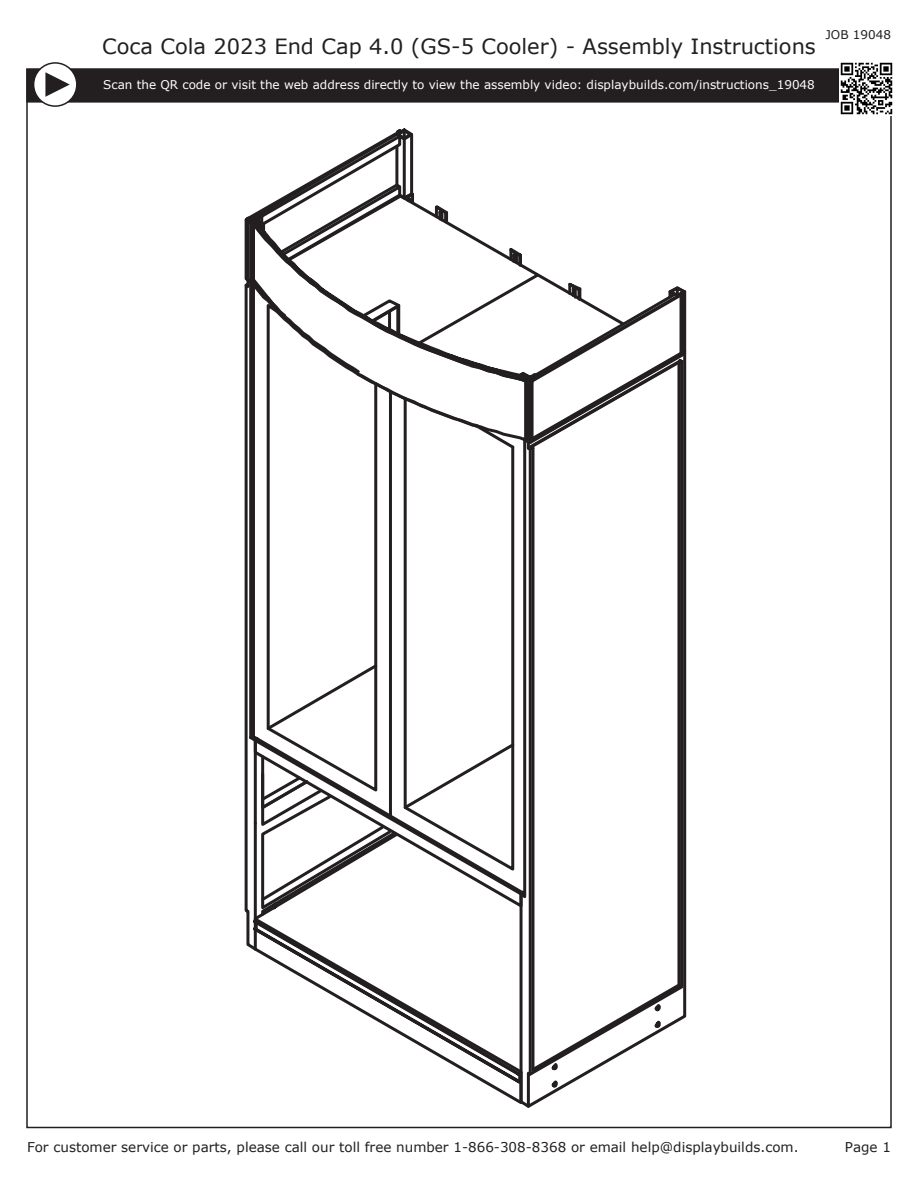
<style>
.page{position:relative;width:918px;height:1188px;background:#fff}
.page>*{position:absolute;margin:0;border:0;box-sizing:border-box;transform-origin:0 0}
.t1{font:21px "Verdana";color:#231f20}
.t2{font:13.5px "Verdana";color:#231f20}
.t3{font:12px "Verdana";color:#fff}
.t4{font:12px "Verdana";color:#231f20}
</style>
<div class="page">
<svg style="left:244px;top:128px;width:443px;height:980px"></svg>
<div style="left:26px;top:69px;width:867px;height:33px;background:#231f20"></div>
<div style="left:34px;top:63px;width:43px;height:43px;background:#fff;border-radius:50%"></div>
<div style="left:33px;top:62px;width:45px;height:45px;border:2px solid #231f20;border-radius:50%"></div>
<svg style="left:45px;top:72px;width:25px;height:25px"></svg>
<img style="left:839px;top:62px;width:54px;height:53px">
<h1 class="t1" style="left:102px;top:32px;width:715px">Coca Cola 2023 End Cap 4.0 (GS-5 Cooler) - Assembly Instructions</h1>
<p class="t3" style="left:103px;top:76px;width:713px">Scan the QR code or visit the web address directly to view the assembly video: displaybuilds.com/instructions_19048</p>
<p class="t4" style="left:826px;top:26px;width:67px">JOB 19048</p>
<p class="t2" style="left:27px;top:1138px;width:773px">For customer service or parts, please call our toll free number 1-866-308-8368 or email help@displaybuilds.com.</p>
<p class="t2" style="left:845px;top:1138px;width:48px">Page 1</p>
</div>
